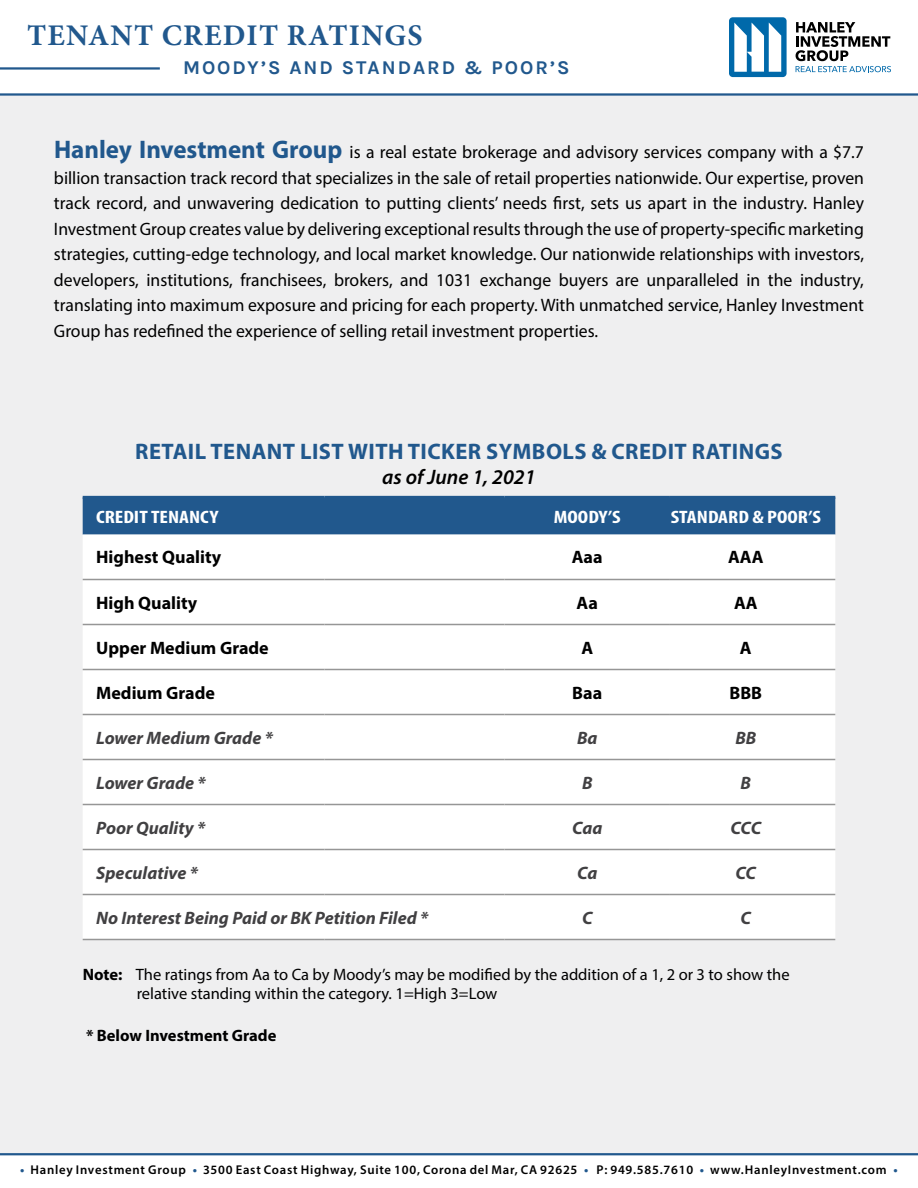
<style>
.page{position:relative;width:918px;height:1188px;background:#fff}
.page>*{position:absolute;margin:0;border:0;box-sizing:border-box;transform-origin:0 0}
.t1{font:700 30px "Minion Pro";letter-spacing:.04em;color:#21588d}
.t2{font:700 22.5px "Myriad Pro";letter-spacing:.02em;color:#21588d}
.t3{font:italic 600 21px "Myriad Pro";color:#000}
.t4{font:700 19.5px "Karla";letter-spacing:.1em;color:#21588d}
.t5{font:18px/25.5px "Myriad Pro";color:#000;text-align:justify}
.t6{font:italic 700 18px "Myriad Pro";color:#414042}
.t7{font:700 18px "Myriad Pro";color:#000}
.t8{font:700 condensed 18px "Myriad Pro";color:#fff;scale:1.2 1}
.t9{font:16.5px/19.8px "Myriad Pro";color:#000}
.t10{font:700 16.5px "Myriad Pro";color:#000}
.t11{font:600 12.75px "Myriad Pro";letter-spacing:.06em;color:#000}
.s1{font-weight:700;font-size:25.5px;color:#21588d}
.s2{font-weight:700}
.s3{font-weight:700;color:#21588d}
</style>
<div class="page">
<div style="left:0;top:95px;width:918px;height:1058px;background:#efeff0"></div>
<hr style="left:0;top:67px;width:160px;height:3px;background:#21588d">
<div style="left:729px;top:17px;width:58px;height:60px;background:#0069aa;border-radius:4px"></div>
<svg style="left:734px;top:23px;width:47px;height:49px"></svg>
<svg style="left:796px;top:22px;width:95px;height:50px"></svg>
<hr style="left:0;top:1153px;width:918px;height:2px;background:#21588d">
<hr style="left:0;top:93px;width:918px;height:3px;background:#21588d">
<div style="left:83px;top:499px;width:752px;height:36px;background:#21588d"></div>
<div style="left:83px;top:535px;width:752px;height:404px;background:#fff"></div>
<hr style="left:83px;top:759px;width:242px;height:1px;background:#969696">
<hr style="left:325px;top:759px;width:180px;height:1px;background:#969696">
<hr style="left:505px;top:759px;width:165px;height:1px;background:#969696">
<hr style="left:670px;top:759px;width:165px;height:1px;background:#969696">
<hr style="left:83px;top:804px;width:242px;height:1px;background:#969696">
<hr style="left:325px;top:804px;width:180px;height:1px;background:#969696">
<hr style="left:505px;top:804px;width:165px;height:1px;background:#969696">
<hr style="left:670px;top:804px;width:165px;height:1px;background:#969696">
<hr style="left:83px;top:849px;width:242px;height:1px;background:#969696">
<hr style="left:325px;top:849px;width:180px;height:1px;background:#969696">
<hr style="left:505px;top:849px;width:165px;height:1px;background:#969696">
<hr style="left:670px;top:849px;width:165px;height:1px;background:#969696">
<hr style="left:83px;top:894px;width:242px;height:1px;background:#969696">
<hr style="left:325px;top:894px;width:180px;height:1px;background:#969696">
<hr style="left:505px;top:894px;width:165px;height:1px;background:#969696">
<hr style="left:670px;top:894px;width:165px;height:1px;background:#969696">
<hr style="left:83px;top:939px;width:242px;height:1px;background:#969696">
<hr style="left:325px;top:939px;width:180px;height:1px;background:#969696">
<hr style="left:505px;top:939px;width:165px;height:1px;background:#969696">
<hr style="left:670px;top:939px;width:165px;height:1px;background:#969696">
<hr style="left:83px;top:714px;width:242px;height:1px;background:#969696">
<hr style="left:325px;top:714px;width:180px;height:1px;background:#969696">
<hr style="left:505px;top:714px;width:165px;height:1px;background:#969696">
<hr style="left:670px;top:714px;width:165px;height:1px;background:#969696">
<hr style="left:83px;top:579px;width:242px;height:1px;background:#969696">
<hr style="left:325px;top:579px;width:180px;height:1px;background:#969696">
<hr style="left:505px;top:579px;width:165px;height:1px;background:#969696">
<hr style="left:670px;top:579px;width:165px;height:1px;background:#969696">
<hr style="left:83px;top:624px;width:242px;height:1px;background:#969696">
<hr style="left:325px;top:624px;width:180px;height:1px;background:#969696">
<hr style="left:505px;top:624px;width:165px;height:1px;background:#969696">
<hr style="left:670px;top:624px;width:165px;height:1px;background:#969696">
<hr style="left:83px;top:669px;width:242px;height:1px;background:#969696">
<hr style="left:325px;top:669px;width:180px;height:1px;background:#969696">
<hr style="left:505px;top:669px;width:165px;height:1px;background:#969696">
<hr style="left:670px;top:669px;width:165px;height:1px;background:#969696">
<hr style="left:83px;top:496px;width:242px;height:3px;background:#21588d">
<hr style="left:325px;top:496px;width:180px;height:3px;background:#21588d">
<hr style="left:505px;top:496px;width:165px;height:3px;background:#21588d">
<hr style="left:670px;top:496px;width:165px;height:3px;background:#21588d">
<h1 class="t1" style="left:27px;top:14px;width:397px">TENANT CREDIT RATINGS</h1>
<p class="t4" style="left:183px;top:56px;width:388px">MOODY’S AND STANDARD &amp; POOR’S</p>
<p class="t5" style="left:54px;top:139px;width:812px"><span class="s1">Hanley Investment Group</span> is a real estate brokerage and advisory services company with a $7.7 billion transaction track record that specializes in the sale of retail properties nationwide. Our expertise, proven track record, and unwavering dedication to putting clients’ needs first, sets us apart in the industry. Hanley Investment Group creates value by delivering exceptional results through the use of property-specific marketing strategies, cutting-edge technology, and local market knowledge. Our nationwide relationships with investors, developers, institutions, franchisees, brokers, and 1031 exchange buyers are unparalleled in the industry, translating into maximum exposure and pricing for each property. With unmatched service, Hanley Investment Group has redefined the experience of selling retail investment properties.</p>
<p class="t2" style="left:135px;top:437px;width:649px">RETAIL TENANT LIST WITH TICKER SYMBOLS &amp; CREDIT RATINGS</p>
<p class="t3" style="left:382px;top:464px;width:155px">as of June 1, 2021</p>
<p class="t8" style="left:96px;top:505px;width:103px">CREDIT TENANCY</p>
<p class="t8" style="left:554px;top:505px;width:57px">MOODY’S</p>
<p class="t8" style="left:671px;top:505px;width:127px">STANDARD &amp; POOR’S</p>
<p class="t7" style="left:96px;top:546px;width:127px">Highest Quality</p>
<p class="t7" style="left:572px;top:546px;width:32px">Aaa</p>
<p class="t7" style="left:728px;top:546px;width:37px">AAA</p>
<p class="t7" style="left:96px;top:591px;width:103px">High Quality</p>
<p class="t7" style="left:577px;top:591px;width:23px">Aa</p>
<p class="t7" style="left:734px;top:591px;width:25px">AA</p>
<p class="t7" style="left:96px;top:636px;width:174px">Upper Medium Grade</p>
<p class="t7" style="left:581px;top:636px;width:13px">A</p>
<p class="t7" style="left:740px;top:636px;width:13px">A</p>
<p class="t7" style="left:96px;top:681px;width:120px">Medium Grade</p>
<p class="t7" style="left:572px;top:681px;width:31px">Baa</p>
<p class="t7" style="left:730px;top:681px;width:34px">BBB</p>
<p class="t6" style="left:96px;top:726px;width:178px">Lower Medium Grade *</p>
<p class="t6" style="left:577px;top:726px;width:22px">Ba</p>
<p class="t6" style="left:735px;top:726px;width:22px">BB</p>
<p class="t6" style="left:96px;top:771px;width:111px">Lower Grade *</p>
<p class="t6" style="left:582px;top:771px;width:12px">B</p>
<p class="t6" style="left:741px;top:771px;width:12px">B</p>
<p class="t6" style="left:96px;top:816px;width:111px">Poor Quality *</p>
<p class="t6" style="left:572px;top:816px;width:32px">Caa</p>
<p class="t6" style="left:731px;top:816px;width:32px">CCC</p>
<p class="t6" style="left:96px;top:861px;width:103px">Speculative *</p>
<p class="t6" style="left:577px;top:861px;width:22px">Ca</p>
<p class="t6" style="left:736px;top:861px;width:22px">CC</p>
<p class="t6" style="left:96px;top:906px;width:334px">No Interest Being Paid or BK Petition Filed *</p>
<p class="t6" style="left:582px;top:906px;width:12px">C</p>
<p class="t6" style="left:741px;top:906px;width:12px">C</p>
<p class="t9" style="left:137px;top:964px;width:655px;text-indent:-54px"><span class="s2">Note:</span> The ratings from Aa to Ca by Moody’s may be modified by the addition of a 1, 2 or 3 to show the relative standing within the category. 1=High 3=Low</p>
<p class="t10" style="left:86px;top:1024px;width:192px">* Below Investment Grade</p>
<p class="t11" style="left:20px;top:1162px;width:879px"><span class="s3">•</span> Hanley Investment Group <span class="s3">•</span> 3500 East Coast Highway, Suite 100, Corona del Mar, CA 92625 <span class="s3">•</span> P: 949.585.7610 <span class="s3">•</span> www.HanleyInvestment.com <span class="s3">•</span></p>
</div>
